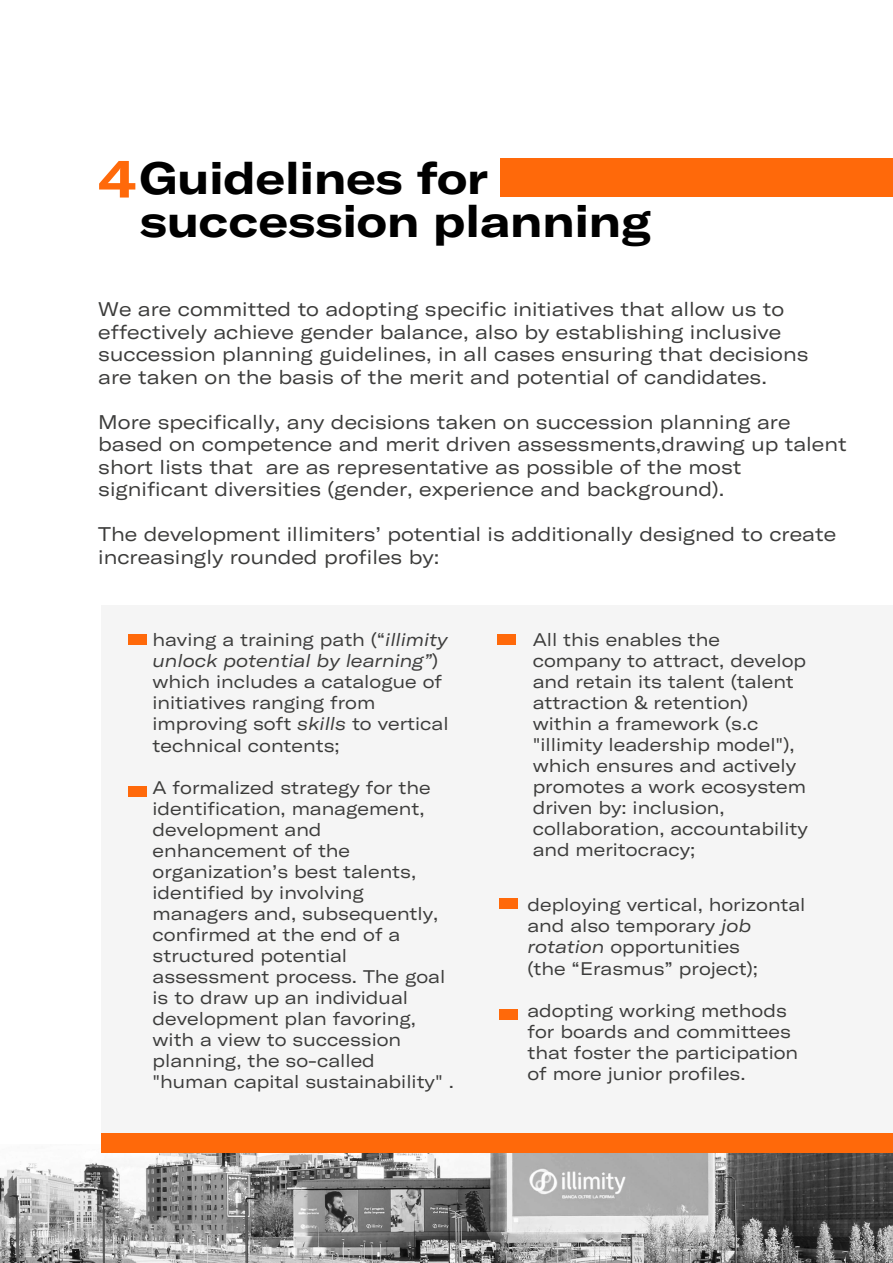
<style>
.page{position:relative;width:893px;height:1263px;background:#fff}
.page>*{position:absolute;margin:0;border:0;box-sizing:border-box;transform-origin:0 0}
.t1{font:700 expanded 52.65px "GT America";color:#ff690a}
.t2{font:700 expanded 44.4px/43px "GT America";color:#000}
.t3{font:expanded 19.5px/22.5px "GT America";color:#3c3c3b}
.t4{font:expanded 18px/21px "GT America";color:#3c3c3b}
.s1{font-style:italic}
</style>
<div class="page">
<div style="left:101px;top:605px;width:792px;height:547px;background:#f5f5f5"></div>
<img style="left:0;top:1153px;width:893px;height:110px">
<div style="left:500px;top:159px;width:393px;height:38px;background:#ff690a"></div>
<div style="left:101px;top:1134px;width:792px;height:19px;background:#ff690a"></div>
<div style="left:128px;top:634px;width:18px;height:11px;background:#ff690a"></div>
<div style="left:128px;top:786px;width:18px;height:10px;background:#ff690a"></div>
<div style="left:497px;top:634px;width:19px;height:10px;background:#ff690a"></div>
<div style="left:499px;top:898px;width:18px;height:10px;background:#ff690a"></div>
<div style="left:499px;top:1009px;width:18px;height:10px;background:#ff690a"></div>
<h1 class="t1" style="left:99px;top:146px;width:39px">4</h1>
<h2 class="t2" style="left:140px;top:156px;width:513px">Guidelines for succession planning</h2>
<p class="t3" style="left:98px;top:298px;width:712px">We are committed to adopting specific initiatives that allow us to effectively achieve gender balance, also by establishing inclusive succession planning guidelines, in all cases ensuring that decisions are taken on the basis of the merit and potential of candidates.</p>
<p class="t3" style="left:98px;top:411px;width:750px">More specifically, any decisions taken on succession planning are based on competence and merit driven assessments,drawing up talent short lists that are as representative as possible of the most significant diversities (gender, experience and background).</p>
<p class="t3" style="left:98px;top:523px;width:739px">The development illimiters’ potential is additionally designed to create increasingly rounded profiles by:</p>
<p class="t4" style="left:153px;top:629px;width:298px">having a training path (“<span class="s1">illimity unlock potential by learning”</span>) which includes a catalogue of initiatives ranging from improving soft <span class="s1">skills</span> to vertical technical contents;</p>
<p class="t4" style="left:153px;top:777px;width:303px">A formalized strategy for the identification, management, development and enhancement of the organization’s best talents, identified by involving managers and, subsequently, confirmed at the end of a structured potential assessment process. The goal is to draw up an individual development plan favoring, with a view to succession planning, the so-called "human capital sustainability" .</p>
<p class="t4" style="left:533px;top:630px;width:277px">All this enables the company to attract, develop and retain its talent (talent attraction &amp; retention) within a framework (s.c "illimity leadership model"), which ensures and actively promotes a work ecosystem driven by: inclusion, collaboration, accountability and meritocracy;</p>
<p class="t4" style="left:527px;top:894px;width:280px">deploying vertical, horizontal and also temporary <span class="s1">job rotation</span> opportunities<br>(the “Erasmus” project);</p>
<p class="t4" style="left:527px;top:1000px;width:272px">adopting working methods for boards and committees that foster the participation of more junior profiles.</p>
</div>
